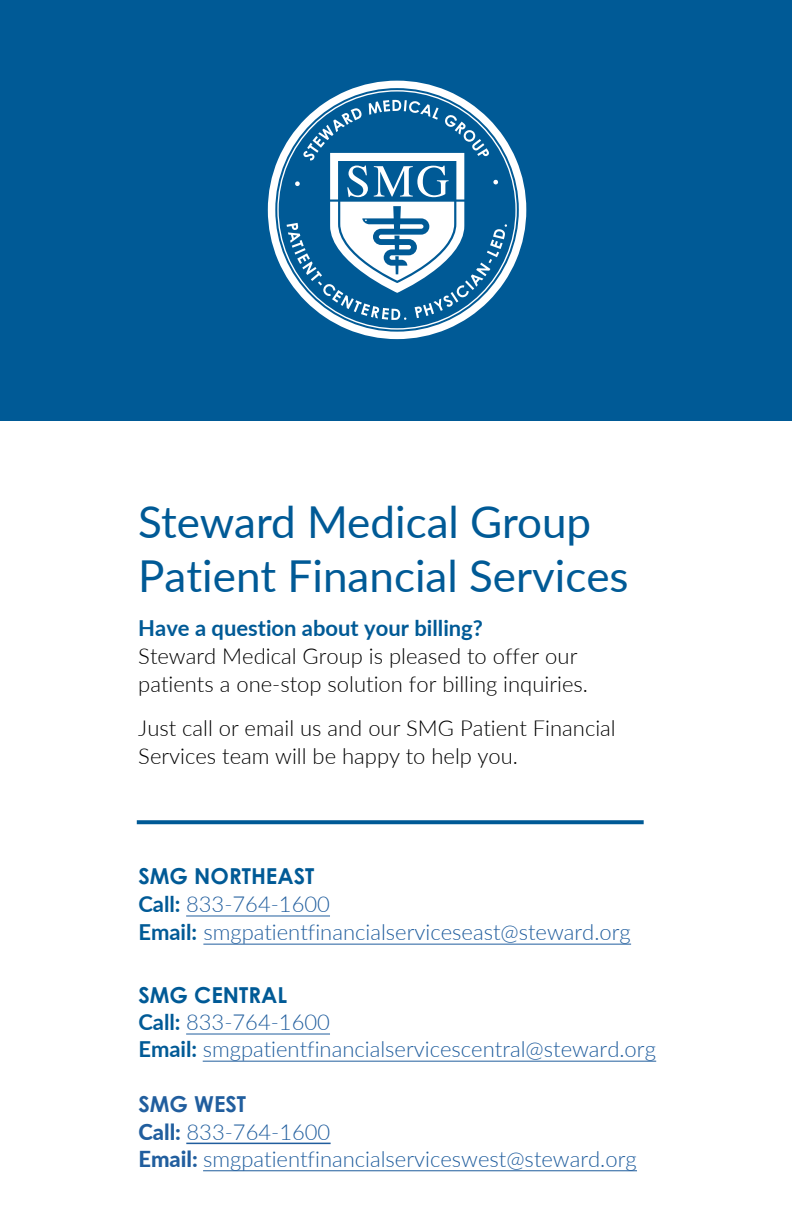
<style>
.page{position:relative;width:792px;height:1224px;background:#fff}
.page>*{position:absolute;margin:0;border:0;box-sizing:border-box;transform-origin:0 0}
.t1{font:44px/54px "Lato";color:#005a96}
.t2{font:300 22px/28.2px "Lato";color:#215e9e}
.t3{font:300 22px/28px "Lato";color:#000}
.t4{font:700 22px "Lato";color:#005a96}
.t5{font:700 22px "Century Gothic Std";color:#005a96}
.t6{font:700 22px "Century Gothic";color:#215e9e}
.s1{font-weight:700;color:#005a96}
.s2{font-weight:800}
</style>
<div class="page">
<div style="left:0;top:0;width:792px;height:420px;background:#005a96"></div>
<hr style="left:203px;top:1170px;width:434px;height:1px;background:#215e9e">
<hr style="left:186px;top:1143px;width:145px;height:1px;background:#215e9e">
<hr style="left:203px;top:1061px;width:453px;height:1px;background:#215e9e">
<hr style="left:186px;top:1034px;width:144px;height:1px;background:#215e9e">
<hr style="left:203px;top:944px;width:428px;height:1px;background:#215e9e">
<hr style="left:186px;top:916px;width:144px;height:1px;background:#215e9e">
<svg style="left:268px;top:81px;width:258px;height:258px"></svg>
<svg style="left:277px;top:90px;width:240px;height:240px"></svg>
<svg style="left:287px;top:100px;width:220px;height:220px"></svg>
<svg style="left:137px;top:820px;width:507px;height:4px;background:#0f639c"></svg>
<h1 class="t1" style="left:138px;top:493px;width:492px">Steward Medical Group<br>Patient Financial Services</h1>
<p class="t4" style="left:138px;top:612px;width:346px">Have a question about your billing?</p>
<p class="t3" style="left:138px;top:641px;width:451px">Steward Medical Group is pleased to offer our patients a one-stop solution for billing inquiries.</p>
<p class="t3" style="left:138px;top:713px;width:479px">Just call or email us and our SMG Patient Financial<br>Services team will be happy to help you.</p>
<p class="t5" style="left:138px;top:863px;width:177px">SMG NORTHEAST</p>
<p class="t2" style="left:138px;top:889px;width:494px"><span class="s1">Call:</span> 833-764-1600<br><span class="s1">Email:</span> smgpatientfinancialserviceseast@steward.org</p>
<p class="t5" style="left:138px;top:981px;width:150px">SMG CENTRAL</p>
<p class="t2" style="left:138px;top:1008px;width:519px;line-height:27.2px"><span class="s1">Call:</span> 833-764-1600<br><span class="s1">Email:</span> smgpatientfinancialservicescentral@steward.org</p>
<p class="t6" style="left:138px;top:1087px;width:109px">SMG WEST</p>
<p class="t2" style="left:138px;top:1117px;width:500px;line-height:27.4px"><span class="s2">Call:</span> 833-764-1600<br><span class="s2">Email:</span> smgpatientfinancialserviceswest@steward.org</p>
</div>
